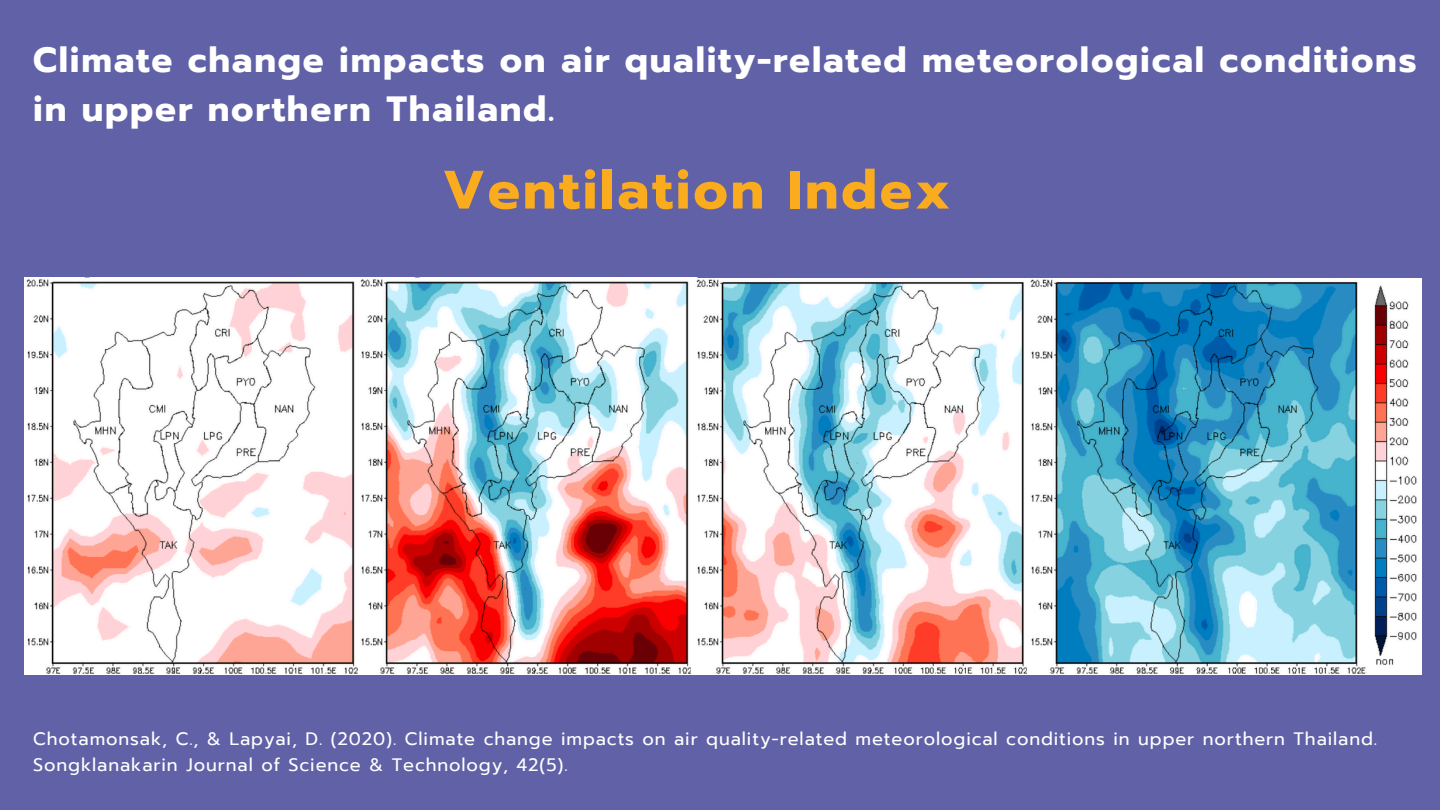
<style>
.page{position:relative;width:1440px;height:810px;background:#6161a7}
.page>*{position:absolute;margin:0;border:0;box-sizing:border-box;transform-origin:0 0}
.t1{font:700 54px "Prompt";letter-spacing:.05em;color:#fbab1e}
.t2{font:700 35px/49.5px "Prompt";letter-spacing:.05em;color:#fff}
.t3{font:18px/25.5px "Prompt";letter-spacing:.05em;color:#fff}
</style>
<div class="page">
<img style="left:24px;top:278px;width:334px;height:397px">
<img style="left:358px;top:278px;width:339px;height:397px">
<img style="left:691px;top:278px;width:336px;height:396px">
<img style="left:1027px;top:278px;width:395px;height:396px">
<h1 class="t2" style="left:33px;top:35px;width:1385px">Climate change impacts on air quality-related meteorological conditions in upper northern Thailand.</h1>
<p class="t1" style="left:443px;top:150px;width:509px">Ventilation Index</p>
<h2 class="t3" style="left:33px;top:726px;width:1345px">Chotamonsak, C., &amp; Lapyai, D. (2020). Climate change impacts on air quality-related meteorological conditions in upper northern Thailand.<br>Songklanakarin Journal of Science &amp; Technology, 42(5).</h2>
</div>
